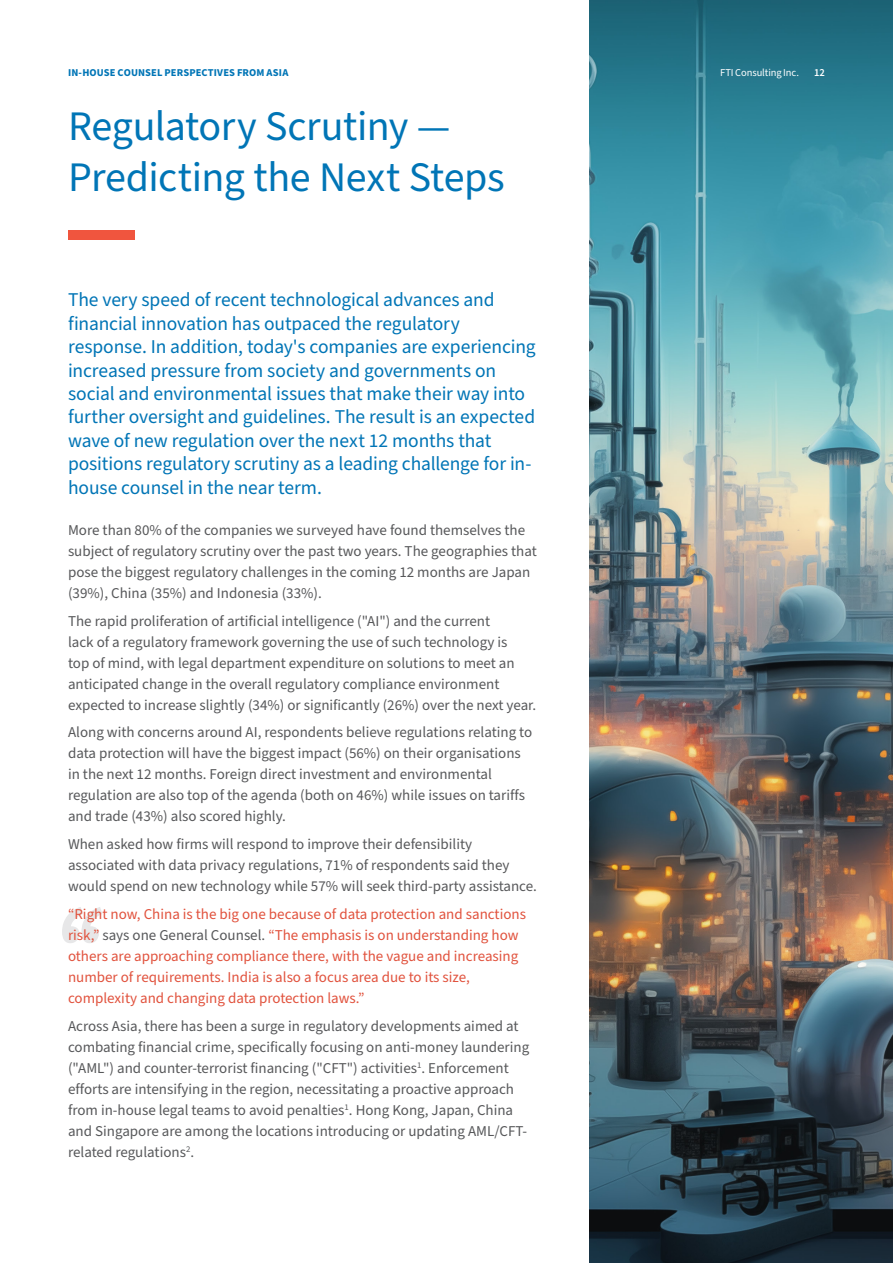
<style>
.page{position:relative;width:893px;height:1263px;background:#fff}
.page>*{position:absolute;margin:0;border:0;box-sizing:border-box;transform-origin:0 0}
.Intro{font:42px/50.4px "Source Sans Pro";letter-spacing:-.01em;color:#0075b6}
.Intro-2{font:19.5px/23.4px "Source Sans Pro";letter-spacing:-.005em;color:#0075b6}
.Body_copy{font:15px/21px "Source Sans Pro";color:#57585a}
.Body_copy-2{font:15px/21px "Source Sans Pro";color:#e1523d}
.Running_head_dark_blue{font:700 10.5px "Source Sans Pro";letter-spacing:.015em;color:#0075b6}
.Boilerplate{font:10.5px "Source Sans Pro";letter-spacing:-.01em;color:#fff}
.Folio{font:600 10.5px "Source Sans Pro";color:#fff}
.s1{color:#57585a}
</style>
<div class="page">
<svg style="left:62px;top:907px;width:40px;height:36px"></svg>
<img style="left:590px;top:0;width:303px;height:1263px">
<div style="left:68px;top:230px;width:66px;height:10px;background:#f0553e"></div>
<p class="Running_head_dark_blue" style="left:68px;top:65px;width:222px">IN-HOUSE COUNSEL PERSPECTIVES FROM ASIA</p>
<p class="Boilerplate" style="left:720px;top:65px;width:80px">FTI Consulting Inc.</p>
<p class="Folio" style="left:814px;top:66px;width:12px">12</p>
<p class="Intro" style="left:68px;top:102px;width:438px">Regulatory Scrutiny —<br>Predicting the Next Steps</p>
<p class="Intro-2" style="left:68px;top:289px;width:469px">The very speed of recent technological advances and financial innovation has outpaced the regulatory response. In addition, today's companies are experiencing increased pressure from society and governments on social and environmental issues that make their way into further oversight and guidelines. The result is an expected wave of new regulation over the next 12 months that positions regulatory scrutiny as a leading challenge for in&shy;house counsel in the near term.</p>
<p class="Body_copy" style="left:68px;top:520px;width:470px">More than 80% of the companies we surveyed have found themselves the subject of regulatory scrutiny over the past two years. The geographies that pose the biggest regulatory challenges in the coming 12 months are Japan (39%), China (35%) and Indonesia (33%).</p>
<p class="Body_copy" style="left:68px;top:610px;width:470px">The rapid proliferation of artificial intelligence ("AI") and the current<br>lack of a regulatory framework governing the use of such technology is<br>top of mind, with legal department expenditure on solutions to meet an anticipated change in the overall regulatory compliance environment expected to increase slightly (34%) or significantly (26%) over the next year.</p>
<p class="Body_copy" style="left:68px;top:722px;width:466px">Along with concerns around AI, respondents believe regulations relating to data protection will have the biggest impact (56%) on their organisations in the next 12 months. Foreign direct investment and environmental regulation are also top of the agenda (both on 46%) while issues on tariffs and trade (43%) also scored highly.</p>
<p class="Body_copy" style="left:68px;top:834px;width:470px">When asked how firms will respond to improve their defensibility associated with data privacy regulations, 71% of respondents said they would spend on new technology while 57% will seek third-party assistance.</p>
<p class="Body_copy-2" style="left:68px;top:904px;width:459px">“Right now, China is the big one because of data protection and sanctions risk,” <span class="s1">says one General Counsel.</span> “The emphasis is on understanding how others are approaching compliance there, with the vague and increasing number of requirements. India is also a focus area due to its size, complexity and changing data protection laws.”</p>
<p class="Body_copy" style="left:68px;top:1015px;width:463px">Across Asia, there has been a surge in regulatory developments aimed at combating financial crime, specifically focusing on anti-money laundering ("AML") and counter-terrorist financing ("CFT") activities<sup>1</sup>. Enforcement efforts are intensifying in the region, necessitating a proactive approach from in-house legal teams to avoid penalties<sup>1</sup>. Hong Kong, Japan, China and Singapore are among the locations introducing or updating AML/CFT&shy;related regulations<sup>2</sup>.</p>
</div>
